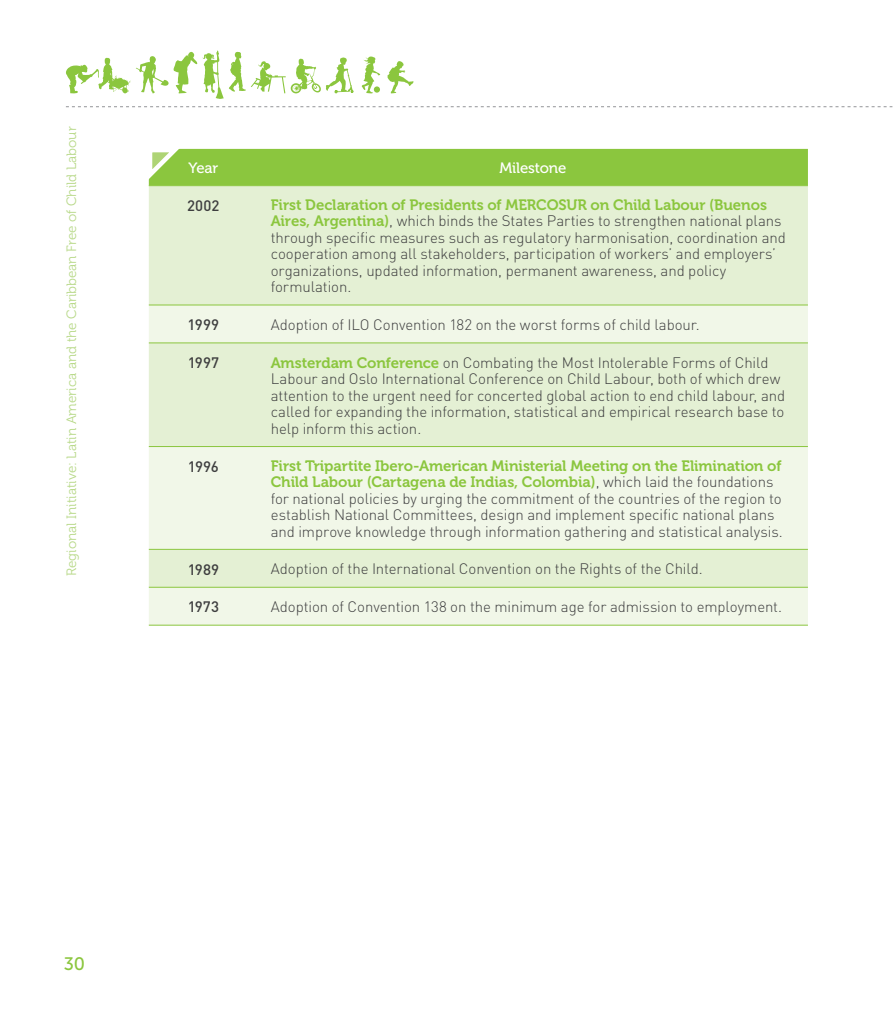
<style>
.page{position:relative;width:893px;height:1021px;background:#fff}
.page>*{position:absolute;margin:0;border:0;box-sizing:border-box;transform-origin:0 0}
.t1{font:18px "Museo Sans 500";color:#8bc63e}
.t2{font:300 15px/16.5px "DIN";letter-spacing:-.005em;color:#3e3e3f}
.t3{font:15px/16.5px "Museo 700";letter-spacing:-.005em;color:#8bc63e}
.t4{font:500 15px "DIN";letter-spacing:.005em;color:#3e3e3f}
.t5{font:15px "Museo 500";letter-spacing:-.01em;color:#fff}
.t6{font:13.5px "Museo 300";color:#b8d989}
.s1{font-family:"Museo 700";font-weight:400;color:#8bc63e}
.s2{font-family:"DIN";font-weight:300;color:#3e3e3f}
</style>
<div class="page">
<svg style="left:66px;top:106px;width:826px;height:1px"></svg>
<svg style="left:387px;top:61px;width:27px;height:32px"></svg>
<svg style="left:361px;top:56px;width:19px;height:38px"></svg>
<div style="left:374px;top:86px;width:6px;height:7px;background:#8bc63e;border-radius:50%"></div>
<svg style="left:66px;top:50px;width:288px;height:49px"></svg>
<div style="left:149px;top:186px;width:659px;height:118px;background:#e4f0d4"></div>
<svg style="left:149px;top:305px;width:659px;height:319px;fill:#f1f7e8"></svg>
<hr style="left:149px;top:304px;width:109px;height:1px;background:#8bc63e">
<hr style="left:258px;top:304px;width:550px;height:1px;background:#8bc63e">
<hr style="left:149px;top:342px;width:109px;height:1px;background:#8bc63e">
<hr style="left:258px;top:342px;width:550px;height:1px;background:#8bc63e">
<hr style="left:149px;top:446px;width:109px;height:1px;background:#8bc63e">
<hr style="left:258px;top:446px;width:550px;height:1px;background:#8bc63e">
<hr style="left:149px;top:549px;width:109px;height:1px;background:#8bc63e">
<hr style="left:258px;top:549px;width:550px;height:1px;background:#8bc63e">
<hr style="left:149px;top:587px;width:109px;height:1px;background:#8bc63e">
<hr style="left:258px;top:587px;width:550px;height:1px;background:#8bc63e">
<hr style="left:149px;top:624px;width:109px;height:1px;background:#8bc63e">
<hr style="left:258px;top:624px;width:550px;height:1px;background:#8bc63e">
<svg style="left:148px;top:148px;width:660px;height:38px"></svg>
<p class="t6" style="left:64px;top:576px;width:451px;rotate:-90deg">Regional Initiative: Latin America and the Caribbean Free of Child Labour</p>
<p class="t5" style="left:188px;top:159px;width:31px">Year</p>
<p class="t5" style="left:499px;top:159px;width:69px">Milestone</p>
<p class="t4" style="left:187px;top:196px;width:34px">2002</p>
<p class="t3" style="left:271px;top:196px;width:498px">First Declaration of Presidents of MERCOSUR on Child Labour (Buenos</p>
<p class="t2" style="left:271px;top:212px;width:517px"><span class="s1">Aires, Argentina)</span>, which binds the States Parties to strengthen national plans through specific measures such as regulatory harmonisation, coordination and cooperation among all stakeholders, participation of workers’ and employers’ organizations, updated information, permanent awareness, and policy formulation.</p>
<p class="t4" style="left:188px;top:315px;width:33px">1999</p>
<p class="t2" style="left:271px;top:316px;width:430px">Adoption of ILO Convention 182 on the worst forms of child labour.</p>
<p class="t4" style="left:188px;top:353px;width:33px">1997</p>
<p class="t2" style="left:271px;top:354px;width:516px"><span class="s1">Amsterdam Conference</span> on Combating the Most Intolerable Forms of Child Labour and Oslo International Conference on Child Labour, both of which drew attention to the urgent need for concerted global action to end child labour, and called for expanding the information, statistical and empirical research base to help inform this action.</p>
<p class="t4" style="left:188px;top:456px;width:32px">1996</p>
<p class="t3" style="left:271px;top:457px;width:512px">First Tripartite Ibero-American Ministerial Meeting on the Elimination of<br>Child Labour (Cartagena de Indias, Colombia)<span class="s2">, which laid the foundations</span></p>
<p class="t2" style="left:271px;top:490px;width:514px">for national policies by urging the commitment of the countries of the region to establish National Committees, design and implement specific national plans and improve knowledge through information gathering and statistical analysis.</p>
<p class="t4" style="left:188px;top:559px;width:33px">1989</p>
<p class="t2" style="left:271px;top:560px;width:433px">Adoption of the International Convention on the Rights of the Child.</p>
<p class="t4" style="left:188px;top:597px;width:33px">1973</p>
<p class="t2" style="left:271px;top:598px;width:513px">Adoption of Convention 138 on the minimum age for admission to employment.</p>
<p class="t1" style="left:64px;top:953px;width:23px">30</p>
</div>
